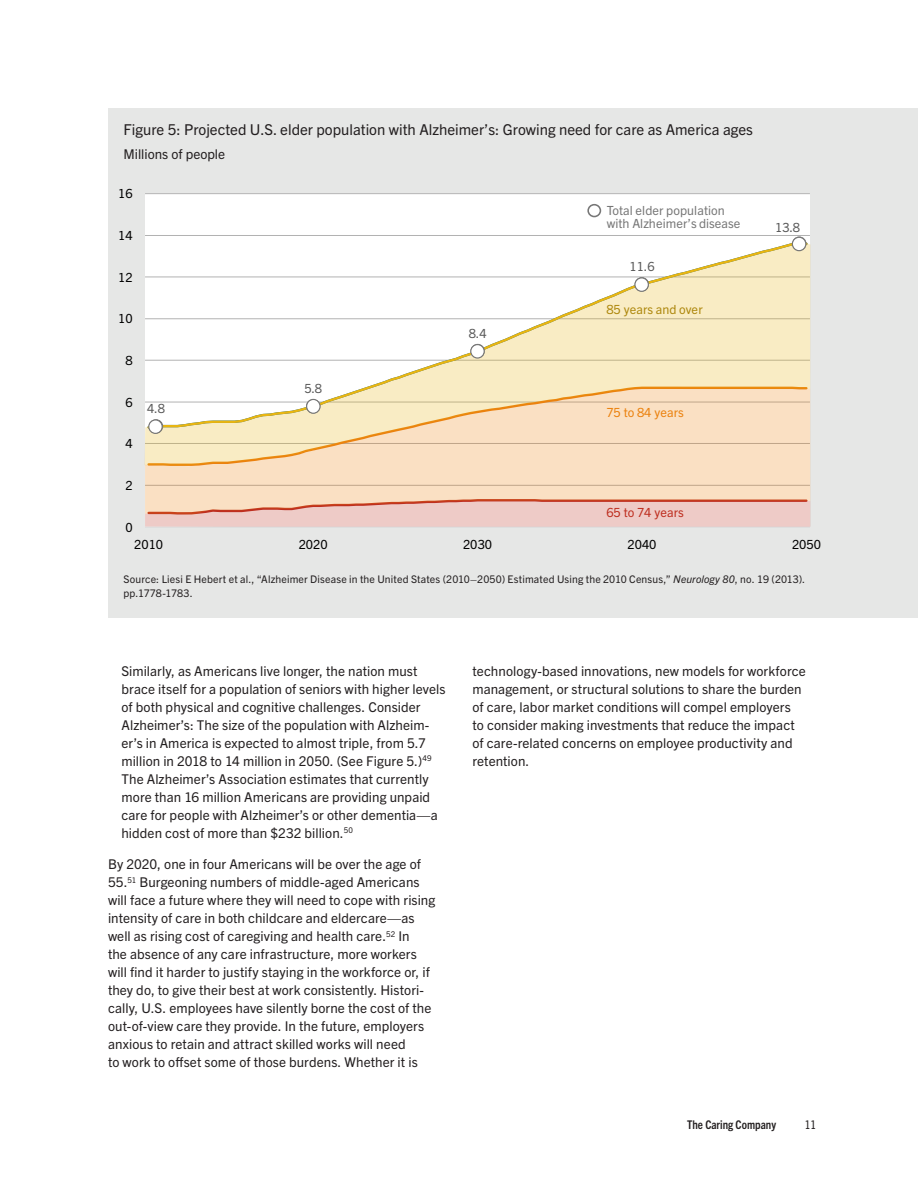
<style>
.page{position:relative;width:918px;height:1188px;background:#fff}
.page>*{position:absolute;margin:0;border:0;box-sizing:border-box;transform-origin:0 0}
.t1{font:15px "Trade Gothic Next LT Pro";color:#231f20}
.t2{font:13.5px/18px "Trade Gothic Next LT Pro";letter-spacing:.005em;color:#231f20}
.t3{font:12.6px/13.8px "Trade Gothic Next LT Pro";letter-spacing:.01em;color:#777}
.t4{font:12.6px "Trade Gothic Next LT Pro";letter-spacing:-.01em;color:#000}
.t5{font:12.6px "Trade Gothic Next LT Pro";color:#595959}
.t6{font:12.6px "Trade Gothic Next LT Pro";letter-spacing:.01em;color:#ae880e}
.t7{font:12.6px "Trade Gothic Next LT Pro";color:#be2f20}
.t8{font:12.6px "Trade Gothic Next LT Pro";color:#eb820f}
.t9{font:700 condensed 12px "Trade Gothic Next LT Pro";color:#231f20}
.t10{font:condensed 12px "Trade Gothic Next LT Pro";color:#231f20}
.t11{font:10.5px/13.5px "Trade Gothic Next LT Pro";letter-spacing:.015em;color:#231f20}
.s1{font-style:italic}
</style>
<div class="page">
<div style="left:108px;top:108px;width:810px;height:510px;background:#e6e7e6"></div>
<div style="left:145px;top:194px;width:665px;height:333px;background:#fff"></div>
<hr style="left:145px;top:235px;width:665px;height:1px;background:#b2b2b2">
<hr style="left:145px;top:193px;width:665px;height:1px;background:#b2b2b2">
<hr style="left:145px;top:527px;width:665px;height:1px;background:#d9d9d9">
<div style="left:793px;top:237px;width:13px;height:13px;background:#7c7c7c;border-radius:50%"></div>
<div style="left:587px;top:204px;width:14px;height:13px;border:2px solid #777;border-radius:50%"></div>
<svg style="left:145px;top:242px;width:665px;height:146px"></svg>
<svg style="left:145px;top:388px;width:665px;height:110px;background:#f7e0c1"></svg>
<svg style="left:145px;top:498px;width:665px;height:29px;background:#ecc2b8"></svg>
<div style="left:149px;top:420px;width:13px;height:13px;background:#fff;border-radius:50%"></div>
<div style="left:148px;top:419px;width:15px;height:15px;border:1px solid #777;border-radius:50%"></div>
<div style="left:307px;top:399px;width:13px;height:14px;background:#fff;border-radius:50%"></div>
<div style="left:306px;top:399px;width:15px;height:15px;border:1px solid #777;border-radius:50%"></div>
<div style="left:471px;top:345px;width:13px;height:13px;background:#fff;border-radius:50%"></div>
<div style="left:470px;top:344px;width:15px;height:15px;border:1px solid #777;border-radius:50%"></div>
<div style="left:635px;top:278px;width:13px;height:13px;background:#fff;border-radius:50%"></div>
<div style="left:634px;top:277px;width:15px;height:15px;border:1px solid #777;border-radius:50%"></div>
<div style="left:792px;top:237px;width:14px;height:14px;background:#fff;border-radius:50%"></div>
<div style="left:792px;top:237px;width:14px;height:14px;border:1px solid #777;border-radius:50%"></div>
<p class="t1" style="left:123px;top:119px;width:631px">Figure 5: Projected U.S. elder population with Alzheimer’s: Growing need for care as America ages</p>
<p class="t2" style="left:123px;top:144px;width:103px">Millions of people</p>
<p class="t4" style="left:118px;top:185px;width:16px">16</p>
<p class="t4" style="left:118px;top:227px;width:16px">14</p>
<p class="t4" style="left:118px;top:268px;width:16px">12</p>
<p class="t4" style="left:118px;top:310px;width:16px">10</p>
<p class="t4" style="left:126px;top:352px;width:9px">8</p>
<p class="t4" style="left:126px;top:393px;width:9px">6</p>
<p class="t4" style="left:126px;top:435px;width:9px">4</p>
<p class="t4" style="left:126px;top:477px;width:9px">2</p>
<p class="t4" style="left:126px;top:518px;width:9px">0</p>
<p class="t5" style="left:147px;top:400px;width:19px">4.8</p>
<p class="t5" style="left:304px;top:379px;width:19px">5.8</p>
<p class="t5" style="left:469px;top:324px;width:19px">8.4</p>
<p class="t3" style="left:607px;top:202px;width:135px">Total elder population with Alzheimer’s disease</p>
<p class="t5" style="left:630px;top:257px;width:27px">11.6</p>
<p class="t6" style="left:606px;top:301px;width:98px">85 years and over</p>
<p class="t8" style="left:606px;top:403px;width:79px">75 to 84 years</p>
<p class="t7" style="left:606px;top:503px;width:79px">65 to 74 years</p>
<p class="t5" style="left:775px;top:218px;width:27px">13.8</p>
<p class="t4" style="left:134px;top:536px;width:30px">2010</p>
<p class="t4" style="left:299px;top:536px;width:30px">2020</p>
<p class="t4" style="left:463px;top:536px;width:30px">2030</p>
<p class="t4" style="left:628px;top:536px;width:30px">2040</p>
<p class="t4" style="left:792px;top:536px;width:30px">2050</p>
<p class="t11" style="left:123px;top:572px;width:683px">Source: Liesi E Hebert et al., “Alzheimer Disease in the United States (2010–2050) Estimated Using the 2010 Census,” <span class="s1">Neurology 80</span>, no. 19 (2013). pp.1778-1783.</p>
<p class="t2" style="left:122px;top:661px;width:326px">Similarly, as Americans live longer, the nation must brace itself for a population of seniors with higher levels of both physical and cognitive challenges. Consider Alzheimer’s: The size of the population with Alzheim&shy;er’s in America is expected to almost triple, from 5.7 million in 2018 to 14 million in 2050. (See Figure 5.)<sup>49<br></sup>The Alzheimer’s Association estimates that currently more than 16 million Americans are providing unpaid care for people with Alzheimer’s or other dementia—a hidden cost of more than $232 billion.<sup>50</sup></p>
<p class="t2" style="left:108px;top:854px;width:329px">By 2020, one in four Americans will be over the age of 55.<sup>51</sup> Burgeoning numbers of middle-aged Americans will face a future where they will need to cope with rising intensity of care in both childcare and eldercare—as well as rising cost of caregiving and health care.<sup>52</sup> In<br>the absence of any care infrastructure, more workers will find it harder to justify staying in the workforce or, if they do, to give their best at work consistently. Histori&shy;cally, U.S. employees have silently borne the cost of the out-of-view care they provide. In the future, employers anxious to retain and attract skilled works will need<br>to work to offset some of those burdens. Whether it is</p>
<p class="t2" style="left:472px;top:661px;width:335px">technology-based innovations, new models for workforce management, or structural solutions to share the burden of care, labor market conditions will compel employers<br>to consider making investments that reduce the impact of care-related concerns on employee productivity and retention.</p>
<p class="t9" style="left:687px;top:1117px;width:90px">The Caring Company</p>
<p class="t10" style="left:805px;top:1117px;width:13px">11</p>
</div>
